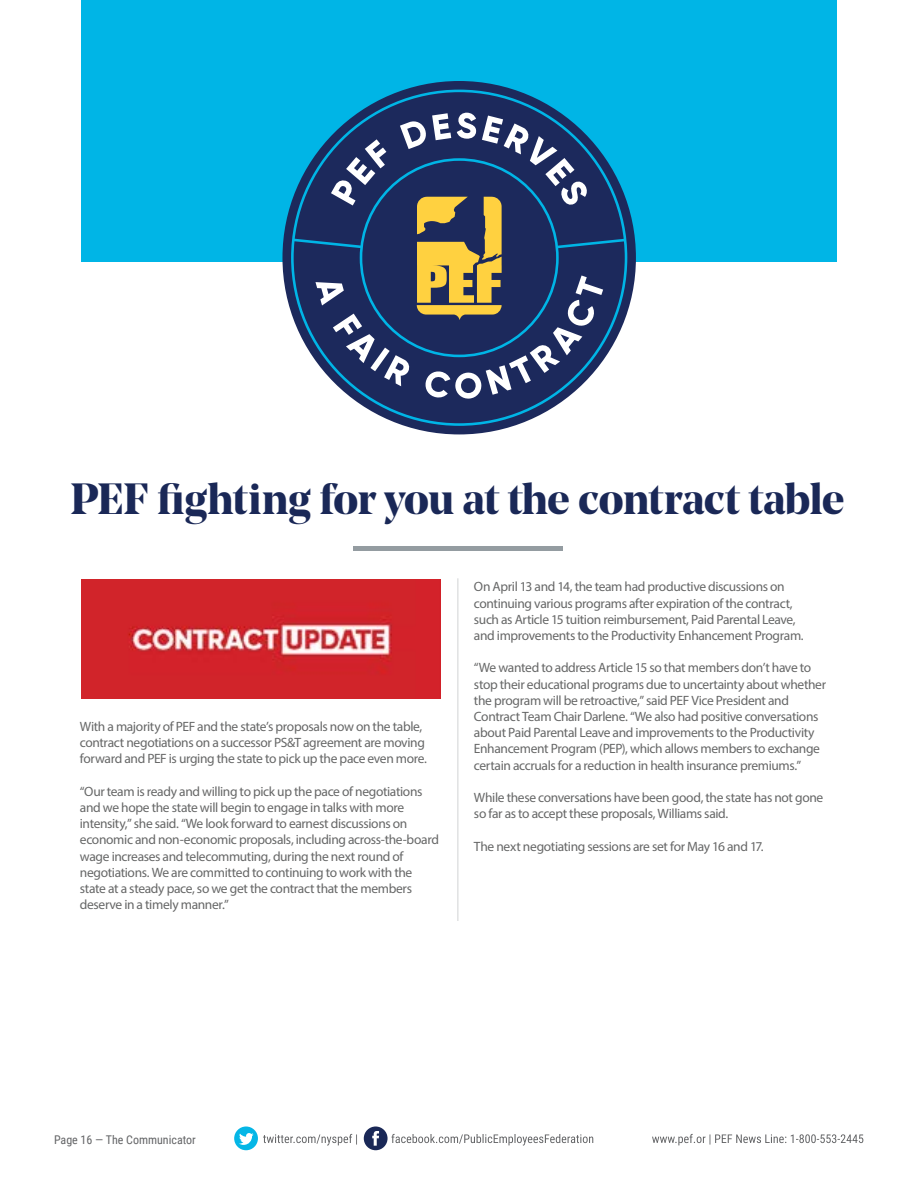
<style>
.page{position:relative;width:918px;height:1188px;background:#fff}
.page>*{position:absolute;margin:0;border:0;box-sizing:border-box;transform-origin:0 0}
.t1{font:700 43.5px "Noe Display";letter-spacing:-.01em;color:#1a2857}
.t2{font:13.5px/16.2px "Myriad Pro";letter-spacing:-.025em;color:#666767}
.t3{font:12px "Roboto Condensed";color:#636466}
</style>
<div class="page">
<svg style="left:234px;top:1126px;width:629px;height:24px"></svg>
<div style="left:81px;top:0;width:756px;height:261px;background:#00b5e6"></div>
<hr style="left:353px;top:546px;width:210px;height:4px;background:#949ca1">
<hr style="left:458px;top:578px;width:1px;height:343px;background:#d1d3d4">
<img style="left:81px;top:579px;width:360px;height:120px">
<div style="left:282px;top:81px;width:354px;height:353px;background:#1c295c;border-radius:50%"></div>
<svg style="left:291px;top:90px;width:336px;height:336px"></svg>
<svg style="left:294px;top:112px;width:332px;height:287px"></svg>
<h1 class="t1" style="left:71px;top:470px;width:775px">PEF fighting for you at the contract table</h1>
<p class="t2" style="left:80px;top:718px;width:349px">With a majority of PEF and the state’s proposals now on the table, contract negotiations on a successor PS&amp;T agreement are moving forward and PEF is urging the state to pick up the pace even more.</p>
<p class="t2" style="left:80px;top:783px;width:361px">“Our team is ready and willing to pick up the pace of negotiations and we hope the state will begin to engage in talks with more intensity,” she said. “We look forward to earnest discussions on economic and non-economic proposals, including across-the-board wage increases and telecommuting, during the next round of negotiations. We are committed to continuing to work with the state at a steady pace, so we get the contract that the members deserve in a timely manner.”</p>
<p class="t2" style="left:474px;top:579px;width:331px">On April 13 and 14, the team had productive discussions on continuing various programs after expiration of the contract, such as Article 15 tuition reimbursement, Paid Parental Leave, and improvements to the Productivity Enhancement Program.</p>
<p class="t2" style="left:474px;top:660px;width:354px">“We wanted to address Article 15 so that members don’t have to stop their educational programs due to uncertainty about whether the program will be retroactive,” said PEF Vice President and Contract Team Chair Darlene. “We also had positive conversations about Paid Parental Leave and improvements to the Productivity Enhancement Program (PEP), which allows members to exchange certain accruals for a reduction in health insurance premiums.”</p>
<p class="t2" style="left:474px;top:789px;width:351px">While these conversations have been good, the state has not gone so far as to accept these proposals, Williams said.</p>
<p class="t2" style="left:474px;top:838px;width:291px">The next negotiating sessions are set for May 16 and 17.</p>
<p class="t3" style="left:54px;top:1132px;width:143px">Page 16 — The Communicator</p>
</div>
